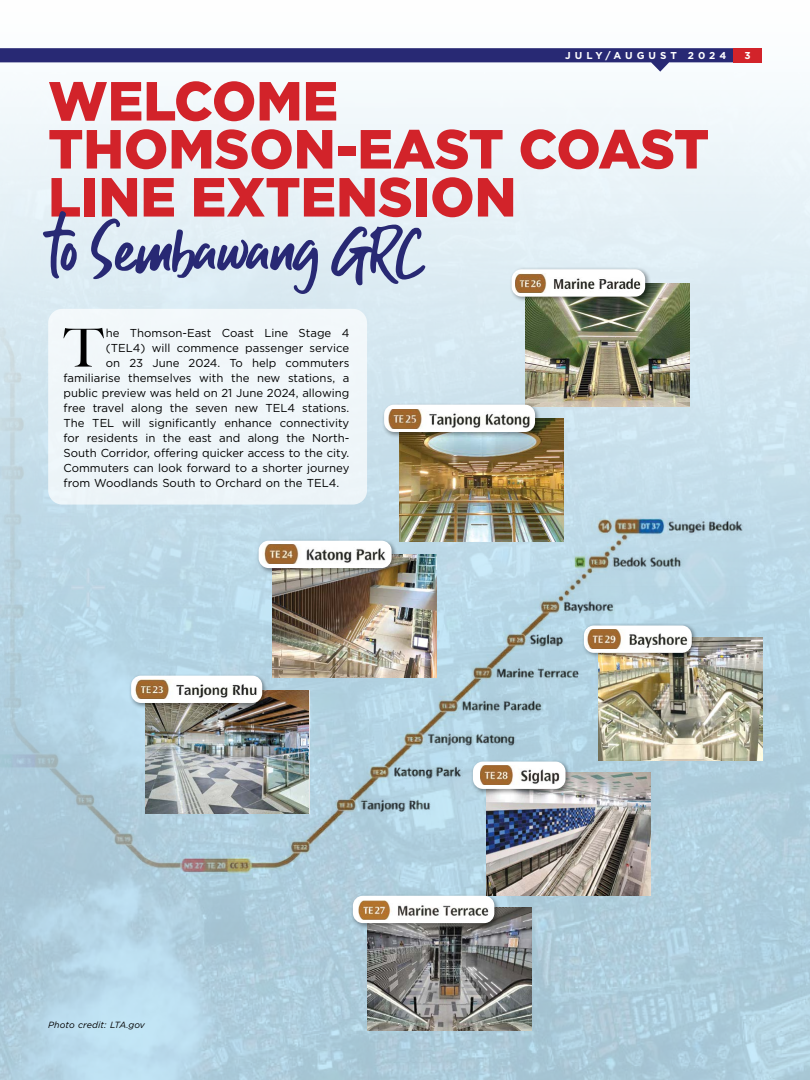
<style>
.page{position:relative;width:810px;height:1080px;background:#fff}
.page>*{position:absolute;margin:0;border:0;box-sizing:border-box;transform-origin:0 0}
.t1{font:62.7px "Guthen Bloots Personal Use";color:#282974}
.t2{font:900 55px/48px "Gotham";color:#d2232a}
.t3{font:500 53.2px "Big Caslon";color:#000}
.t4{font:11.5px "Gotham";color:#000}
.t5{font:700 10px "Gotham";letter-spacing:.4em;color:#fff}
.t6{font:italic 9px "Gotham";letter-spacing:.01em;color:#000}
</style>
<div class="page">
<img style="left:0;top:96px;width:810px;height:984px">
<img style="left:0;top:86px;width:783px;height:837px">
<img style="left:399px;top:418px;width:164px;height:123px">
<img style="left:526px;top:283px;width:164px;height:124px">
<img style="left:598px;top:637px;width:164px;height:124px">
<img style="left:272px;top:554px;width:164px;height:123px">
<img style="left:368px;top:908px;width:164px;height:123px">
<img style="left:146px;top:690px;width:162px;height:124px">
<img style="left:486px;top:772px;width:165px;height:124px">
<div style="left:129px;top:673px;width:139px;height:36px;background:#000;opacity:.4"></div>
<div style="left:131px;top:676px;width:131px;height:27px;background:#fff;border-radius:10px"></div>
<img style="left:135px;top:680px;width:122px;height:19px">
<div style="left:256px;top:538px;width:142px;height:36px;background:#000;opacity:.4"></div>
<div style="left:259px;top:541px;width:133px;height:27px;background:#fff;border-radius:10px"></div>
<img style="left:264px;top:545px;width:121px;height:19px">
<div style="left:382px;top:402px;width:159px;height:36px;background:#000;opacity:.4"></div>
<div style="left:384px;top:405px;width:151px;height:27px;background:#fff;border-radius:10px"></div>
<img style="left:388px;top:409px;width:142px;height:19px">
<div style="left:509px;top:267px;width:142px;height:36px;background:#000;opacity:.4"></div>
<div style="left:512px;top:269px;width:133px;height:28px;background:#fff;border-radius:10px"></div>
<img style="left:516px;top:274px;width:125px;height:19px">
<div style="left:470px;top:759px;width:101px;height:36px;background:#000;opacity:.4"></div>
<div style="left:473px;top:762px;width:93px;height:27px;background:#fff;border-radius:10px"></div>
<img style="left:480px;top:766px;width:80px;height:19px">
<div style="left:350px;top:893px;width:150px;height:36px;background:#000;opacity:.4"></div>
<div style="left:353px;top:896px;width:141px;height:27px;background:#fff;border-radius:10px"></div>
<img style="left:358px;top:900px;width:131px;height:19px">
<div style="left:581px;top:623px;width:117px;height:36px;background:#000;opacity:.4"></div>
<div style="left:584px;top:626px;width:108px;height:27px;background:#fff;border-radius:10px"></div>
<img style="left:587px;top:629px;width:101px;height:19px">
<div style="left:48px;top:309px;width:319px;height:196px;background:#eff6f9;border-radius:14px"></div>
<svg style="left:0;top:48px;width:762px;height:24px"></svg>
<div style="left:733px;top:48px;width:29px;height:14px;background:#d2232a"></div>
<p class="t5" style="left:565px;top:49px;width:162px">JULY/AUGUST 2024</p>
<p class="t5" style="left:745px;top:49px;width:8px">3</p>
<h2 class="t2" style="left:48px;top:76px;width:663px">WELCOME<br>THOMSON-EAST COAST<br>LINE EXTENSION</h2>
<h1 class="t1" style="left:48px;top:210px;width:379px">to Sembawang GRC</h1>
<h3 class="t3" style="left:64px;top:304px;width:41px">T</h3>
<p class="t4" style="left:106px;top:325px;width:245px">he Thomson-East Coast Line Stage 4</p>
<p class="t4" style="left:106px;top:340px;width:245px">(TEL4) will commence passenger service</p>
<p class="t4" style="left:106px;top:355px;width:245px">on 23 June 2024. To help commuters</p>
<p class="t4" style="left:63px;top:370px;width:287px">familiarise themselves with the new stations, a</p>
<p class="t4" style="left:63px;top:385px;width:287px">public preview was held on 21 June 2024, allowing</p>
<p class="t4" style="left:63px;top:400px;width:287px">free travel along the seven new TEL4 stations.</p>
<p class="t4" style="left:63px;top:415px;width:287px">The TEL will significantly enhance connectivity</p>
<p class="t4" style="left:63px;top:430px;width:287px">for residents in the east and along the North-</p>
<p class="t4" style="left:63px;top:445px;width:287px">South Corridor, offering quicker access to the city.</p>
<p class="t4" style="left:63px;top:460px;width:287px">Commuters can look forward to a shorter journey</p>
<p class="t4" style="left:63px;top:475px;width:277px">from Woodlands South to Orchard on the TEL4.</p>
<p class="t6" style="left:48px;top:1019px;width:98px">Photo credit: LTA.gov</p>
</div>
